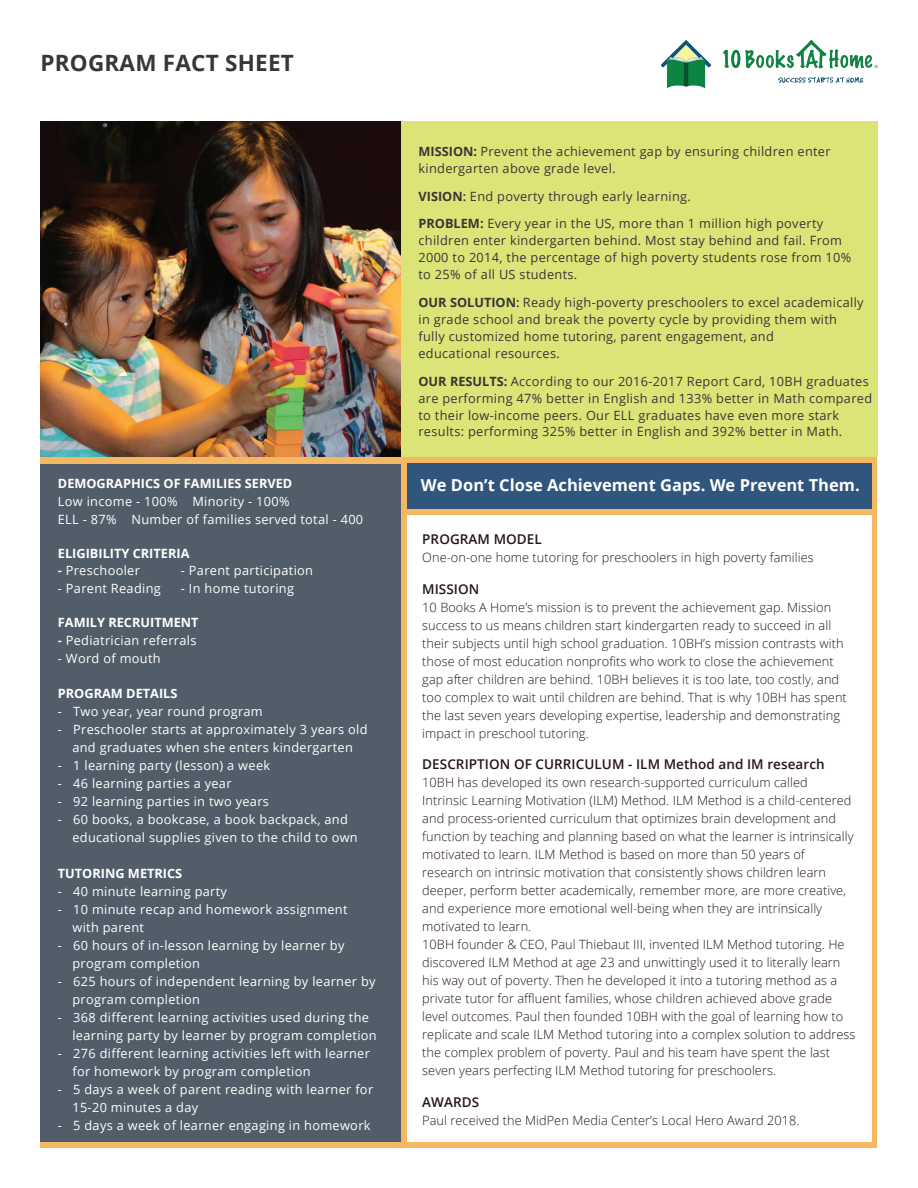
<style>
.page{position:relative;width:918px;height:1188px;background:#fff}
.page>*{position:absolute;margin:0;border:0;box-sizing:border-box;transform-origin:0 0}
.t1{font:700 22.5px "Open Sans";letter-spacing:.01em;color:#363736}
.t2{font:700 16.5px "Open Sans";color:#fff}
.t3{font:600 13.5px "Open Sans";letter-spacing:.005em;color:#251614}
.t4{font:300 12.75px/18px "Open Sans";letter-spacing:.005em;color:#251614}
.t5{font:12.75px/18px "Open Sans";letter-spacing:.025em;color:#fff}
.t6{font:12.75px/17px "Open Sans";letter-spacing:.025em;color:#363736}
.t7{font:700 12.75px "Open Sans";color:#fff}
.s1{font-weight:600;font-size:13.5px}
.s2{font-weight:700}
.s3{font-weight:600}
</style>
<div class="page">
<div style="left:40px;top:133px;width:838px;height:1015px;background:#f4b762"></div>
<div style="left:40px;top:464px;width:361px;height:677px;background:#515e69"></div>
<div style="left:407px;top:515px;width:465px;height:626px;background:#fff"></div>
<div style="left:401px;top:122px;width:477px;height:335px;background:#dce477"></div>
<img style="left:40px;top:122px;width:361px;height:335px">
<div style="left:407px;top:463px;width:465px;height:46px;background:#31567e"></div>
<img style="left:662px;top:41px;width:216px;height:46px">
<h1 class="t1" style="left:40px;top:47px;width:255px">PROGRAM FACT SHEET</h1>
<p class="t7" style="left:58px;top:474px;width:236px">DEMOGRAPHICS OF FAMILIES SERVED</p>
<p class="t5" style="left:58px;top:492px;width:307px">Low income - 100% Minority - 100%<br>ELL - 87% Number of families served total - 400</p>
<p class="t7" style="left:58px;top:544px;width:133px">ELIGIBILITY CRITERIA</p>
<p class="t5" style="left:58px;top:562px;width:84px"><span class="s1">-</span> Preschooler</p>
<p class="t5" style="left:181px;top:562px;width:134px">- Parent participation</p>
<p class="t5" style="left:58px;top:580px;width:104px">- Parent Reading</p>
<p class="t5" style="left:181px;top:580px;width:115px">- In home tutoring</p>
<p class="t7" style="left:58px;top:613px;width:142px">FAMILY RECRUITMENT</p>
<p class="t5" style="left:58px;top:631px;width:140px"><span class="s1">-</span> Pediatrician referrals</p>
<p class="t5" style="left:58px;top:649px;width:104px">- Word of mouth</p>
<p class="t7" style="left:58px;top:685px;width:121px">PROGRAM DETAILS</p>
<p class="t5" style="left:58px;top:702px;width:206px">- Two year, year round program</p>
<p class="t5" style="left:58px;top:720px;width:311px;text-align:center">- Preschooler starts at approximately 3 years old and graduates when she enters kindergarten</p>
<p class="t5" style="left:58px;top:756px;width:214px">- 1 learning party (lesson) a week</p>
<p class="t5" style="left:58px;top:774px;width:175px">- 46 learning parties a year</p>
<p class="t5" style="left:58px;top:792px;width:213px">- 92 learning parties in two years</p>
<p class="t5" style="left:72px;top:810px;width:287px;text-indent:-15px">- 60 books, a bookcase, a book backpack, and educational supplies given to the child to own</p>
<p class="t7" style="left:58px;top:864px;width:126px">TUTORING METRICS</p>
<p class="t5" style="left:58px;top:882px;width:171px">- 40 minute learning party</p>
<p class="t5" style="left:72px;top:900px;width:277px;text-indent:-15px">- 10 minute recap and homework assignment with parent</p>
<p class="t5" style="left:72px;top:936px;width:274px;text-indent:-15px">- 60 hours of in-lesson learning by learner by program completion</p>
<p class="t5" style="left:72px;top:972px;width:305px;text-indent:-15px">- 625 hours of independent learning by learner by program completion</p>
<p class="t5" style="left:72px;top:1008px;width:306px;text-indent:-15px">- 368 different learning activities used during the learning party by learner by program completion</p>
<p class="t5" style="left:72px;top:1044px;width:299px;text-indent:-15px">- 276 different learning activities left with learner for homework by program completion</p>
<p class="t5" style="left:72px;top:1080px;width:302px;text-indent:-15px">- 5 days a week of parent reading with learner for<br>15-20 minutes a day</p>
<p class="t5" style="left:58px;top:1116px;width:314px">- 5 days a week of learner engaging in homework</p>
<p class="t6" style="left:418px;top:143px;width:414px"><span class="s2">MISSION:</span> Prevent the achievement gap by ensuring children enter kindergarten above grade level.</p>
<p class="t6" style="left:418px;top:182px;width:406px;line-height:27.8px"><span class="s2">VISION</span><span class="s3">:</span> End poverty through early learning.<br><span class="s2">PROBLEM:</span> Every year in the US, more than 1 million high poverty</p>
<p class="t6" style="left:418px;top:232px;width:434px">children enter kindergarten behind. Most stay behind and fail. From<br>2000 to 2014, the percentage of high poverty students rose from 10% to 25% of all US students.</p>
<p class="t6" style="left:418px;top:294px;width:447px"><span class="s2">OUR SOLUTION</span><span class="s3">:</span> Ready high-poverty preschoolers to excel academically in grade school and break the poverty cycle by providing them with fully customized home tutoring, parent engagement, and<br>educational resources.</p>
<p class="t6" style="left:418px;top:372px;width:455px"><span class="s2">OUR RESULTS:</span> According to our 2016-2017 Report Card, 10BH graduates are performing 47% better in English and 133% better in Math compared to their low-income peers. Our ELL graduates have even more stark results: performing 325% better in English and 392% better in Math.</p>
<p class="t2" style="left:421px;top:473px;width:440px">We Don’t Close Achievement Gaps. We Prevent Them.</p>
<p class="t3" style="left:422px;top:530px;width:121px">PROGRAM MODEL</p>
<p class="t4" style="left:422px;top:548px;width:393px">One-on-one home tutoring for preschoolers in high poverty families</p>
<p class="t3" style="left:422px;top:579px;width:59px">MISSION</p>
<p class="t4" style="left:422px;top:598px;width:426px">10 Books A Home’s mission is to prevent the achievement gap. Mission success to us means children start kindergarten ready to succeed in all their subjects until high school graduation. 10BH’s mission contrasts with those of most education nonprofits who work to close the achievement gap after children are behind. 10BH believes it is too late, too costly, and too complex to wait until children are behind. That is why 10BH has spent the last seven years developing expertise, leadership and demonstrating impact in preschool tutoring.</p>
<p class="t3" style="left:422px;top:755px;width:404px">DESCRIPTION OF CURRICULUM - ILM Method and IM research</p>
<p class="t4" style="left:422px;top:773px;width:435px">10BH has developed its own research-supported curriculum called Intrinsic Learning Motivation (ILM) Method. ILM Method is a child-centered and process-oriented curriculum that optimizes brain development and function by teaching and planning based on what the learner is intrinsically motivated to learn. ILM Method is based on more than 50 years of research on intrinsic motivation that consistently shows children learn deeper, perform better academically, remember more, are more creative, and experience more emotional well-being when they are intrinsically motivated to learn.<br>10BH founder &amp; CEO, Paul Thiebaut III, invented ILM Method tutoring. He discovered ILM Method at age 23 and unwittingly used it to literally learn his way out of poverty. Then he developed it into a tutoring method as a private tutor for affluent families, whose children achieved above grade level outcomes. Paul then founded 10BH with the goal of learning how to replicate and scale ILM Method tutoring into a complex solution to address the complex problem of poverty. Paul and his team have spent the last seven years perfecting ILM Method tutoring for preschoolers.</p>
<p class="t3" style="left:422px;top:1092px;width:58px">AWARDS</p>
<p class="t4" style="left:422px;top:1111px;width:379px">Paul received the MidPen Media Center’s Local Hero Award 2018.</p>
</div>
